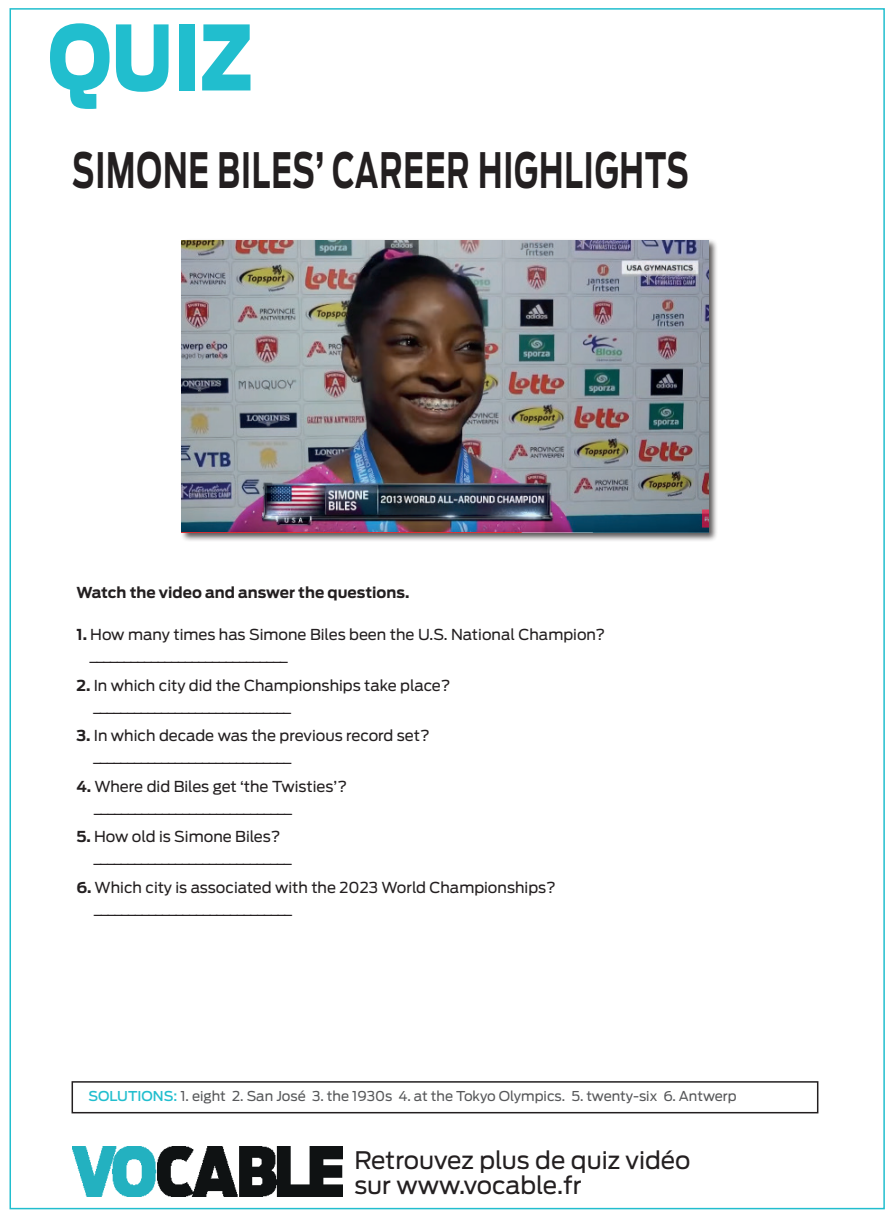
<style>
.page{position:relative;width:893px;height:1221px;background:#fff}
.page>*{position:absolute;margin:0;border:0;box-sizing:border-box;transform-origin:0 0}
.t1{font:900 89.1px "Antenna";color:#21bece;scale:.83 1}
.t2{font:700 48.45px "Antenna";letter-spacing:.03em;color:#231f20;scale:.62 1}
.t3{font:24px/25.5px "Antenna";color:#231f20}
.t4{font:15px/21px "Antenna";color:#231f20}
.t5{font:700 15px "Antenna";color:#231f20}
.t6{font:13.5px "Antenna";color:#57585a}
.s1{font-weight:700}
.s2{font-weight:500;color:#21bece}
</style>
<div class="page">
<div style="left:72px;top:1081px;width:746px;height:32px;border:2px solid #231f20"></div>
<div style="left:180px;top:238px;width:538px;height:304px;background:#231f20;opacity:.75"></div>
<img style="left:182px;top:240px;width:526px;height:292px">
<img style="left:72px;top:1146px;width:270px;height:50px">
<h1 class="t1" style="left:48px;top:5px;width:248px">QUIZ</h1>
<h2 class="t2" style="left:72px;top:141px;width:996px">SIMONE BILES’ CAREER HIGHLIGHTS</h2>
<p class="t5" style="left:77px;top:583px;width:334px">Watch the video and answer the questions.</p>
<p class="t4" style="left:90px;top:624px;width:517px;text-indent:-14px"><span class="s1">1.</span> How many times has Simone Biles been the U.S. National Champion? _____________________________</p>
<p class="t4" style="left:94px;top:674px;width:358px;text-indent:-17px"><span class="s1">2.</span> In which city did the Championships take place? _____________________________</p>
<p class="t4" style="left:94px;top:725px;width:338px;text-indent:-17px"><span class="s1">3.</span> In which decade was the previous record set? _____________________________</p>
<p class="t4" style="left:94px;top:775px;width:255px;text-indent:-18px"><span class="s1">4.</span> Where did Biles get ‘the Twisties’? _____________________________</p>
<p class="t4" style="left:94px;top:826px;width:199px;text-indent:-18px"><span class="s1">5.</span> How old is Simone Biles? _____________________________</p>
<p class="t4" style="left:95px;top:876px;width:463px;text-indent:-18px"><span class="s1">6.</span> Which city is associated with the 2023 World Championships? _____________________________</p>
<p class="t6" style="left:89px;top:1087px;width:650px"><span class="s2">SOLUTIONS:</span> 1. eight 2. San José 3. the 1930s 4. at the Tokyo Olympics. 5. twenty-six 6. Antwerp</p>
<h3 class="t3" style="left:354px;top:1147px;width:338px">Retrouvez plus de quiz vidéo sur www.vocable.fr</h3>
</div>
